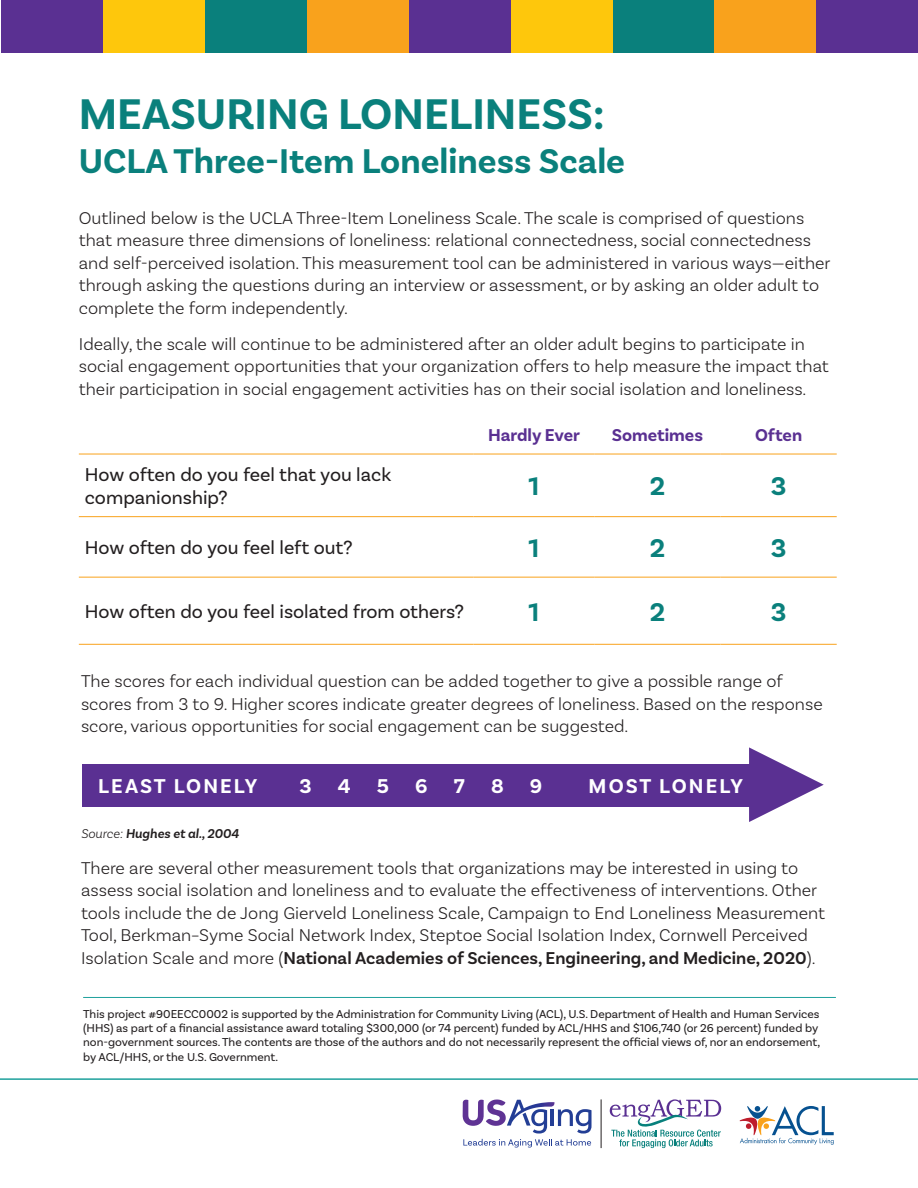
<style>
.page{position:relative;width:918px;height:1188px;background:#fff}
.page>*{position:absolute;margin:0;border:0;box-sizing:border-box;transform-origin:0 0}
.t1{font:700 45px "Basic Sans";color:#0a807c}
.t2{font:700 36px "Basic Sans";color:#0a807c}
.t3{font:700 27px "Basic Sans";color:#0a807c}
.t4{font:700 21px "Basic Sans";letter-spacing:.1em;color:#fff}
.t5{font:700 21px "Basic Sans";letter-spacing:1.245em;color:#fff}
.t6{font:19.5px/23.4px "Basic Sans";color:#231f20}
.t7{font:300 18px/22.5px "Basic Sans";color:#231f20}
.t8{font:700 18px "Basic Sans";color:#5a3092}
.t9{font:italic 600 13.5px "Basic Sans";color:#231f20}
.t10{font:12px/14.4px "Basic Sans";color:#231f20}
.s1{font-weight:300}
.s2{font-weight:600}
</style>
<div class="page">
<hr style="left:79px;top:644px;width:394px;height:1px;background:#f9a21c">
<hr style="left:473px;top:644px;width:121px;height:1px;background:#f9a21c">
<hr style="left:594px;top:644px;width:127px;height:1px;background:#f9a21c">
<hr style="left:721px;top:644px;width:116px;height:1px;background:#f9a21c">
<hr style="left:79px;top:454px;width:394px;height:1px;background:#f9a21c">
<hr style="left:473px;top:454px;width:121px;height:1px;background:#f9a21c">
<hr style="left:594px;top:454px;width:127px;height:1px;background:#f9a21c">
<hr style="left:721px;top:454px;width:116px;height:1px;background:#f9a21c">
<hr style="left:79px;top:516px;width:394px;height:1px;background:#f9a21c">
<hr style="left:473px;top:516px;width:121px;height:1px;background:#f9a21c">
<hr style="left:594px;top:516px;width:127px;height:1px;background:#f9a21c">
<hr style="left:721px;top:516px;width:116px;height:1px;background:#f9a21c">
<hr style="left:79px;top:577px;width:394px;height:1px;background:#f9a21c">
<hr style="left:473px;top:577px;width:121px;height:1px;background:#f9a21c">
<hr style="left:594px;top:577px;width:127px;height:1px;background:#f9a21c">
<hr style="left:721px;top:577px;width:116px;height:1px;background:#f9a21c">
<div style="left:205px;top:0;width:102px;height:52px;background:#0a807c"></div>
<div style="left:307px;top:0;width:102px;height:52px;background:#f9a21c"></div>
<div style="left:103px;top:0;width:102px;height:52px;background:#fec70c"></div>
<div style="left:1px;top:0;width:102px;height:52px;background:#5a3092"></div>
<div style="left:612px;top:0;width:102px;height:52px;background:#0a807c"></div>
<div style="left:714px;top:0;width:102px;height:52px;background:#f9a21c"></div>
<div style="left:511px;top:0;width:101px;height:52px;background:#fec70c"></div>
<div style="left:409px;top:0;width:102px;height:52px;background:#5a3092"></div>
<div style="left:816px;top:0;width:102px;height:52px;background:#5a3092"></div>
<hr style="left:0;top:1078px;width:918px;height:2px;background:#1ea19c">
<hr style="left:83px;top:997px;width:753px;height:1px;background:#1ea19c">
<hr style="left:601px;top:1099px;width:1px;height:49px;background:#231f20">
<div style="left:83px;top:765px;width:674px;height:42px;background:#5a3092"></div>
<svg style="left:749px;top:747px;width:75px;height:75px"></svg>
<svg style="left:463px;top:1099px;width:129px;height:49px"></svg>
<svg style="left:610px;top:1099px;width:111px;height:49px"></svg>
<svg style="left:740px;top:1106px;width:94px;height:39px"></svg>
<p class="t1" style="left:79px;top:87px;width:527px">MEASURING LONELINESS:</p>
<p class="t2" style="left:79px;top:139px;width:548px">UCLA Three-Item Loneliness Scale</p>
<p class="t7" style="left:79px;top:206px;width:753px">Outlined below is the UCLA Three-Item Loneliness Scale. The scale is comprised of questions that measure three dimensions of loneliness: relational connectedness, social connectedness and self-perceived isolation. This measurement tool can be administered in various ways—either through asking the questions during an interview or assessment, or by asking an older adult to complete the form independently.</p>
<p class="t7" style="left:79px;top:332px;width:752px">Ideally, the scale will continue to be administered after an older adult begins to participate in social engagement opportunities that your organization offers to help measure the impact that their participation in social engagement activities has on their social isolation and loneliness.</p>
<p class="t8" style="left:488px;top:424px;width:94px">Hardly Ever</p>
<p class="t8" style="left:612px;top:424px;width:93px">Sometimes</p>
<p class="t8" style="left:755px;top:424px;width:49px">Often</p>
<p class="t6" style="left:85px;top:463px;width:308px">How often do you feel that you lack companionship?</p>
<p class="t3" style="left:529px;top:470px;width:12px">1</p>
<p class="t3" style="left:650px;top:470px;width:17px">2</p>
<p class="t3" style="left:771px;top:470px;width:17px">3</p>
<p class="t6" style="left:85px;top:536px;width:269px">How often do you feel left out?</p>
<p class="t3" style="left:529px;top:532px;width:12px">1</p>
<p class="t3" style="left:650px;top:532px;width:17px">2</p>
<p class="t3" style="left:771px;top:532px;width:17px">3</p>
<p class="t6" style="left:85px;top:600px;width:381px">How often do you feel isolated from others?</p>
<p class="t3" style="left:529px;top:596px;width:12px">1</p>
<p class="t3" style="left:650px;top:596px;width:17px">2</p>
<p class="t3" style="left:771px;top:596px;width:17px">3</p>
<p class="t7" style="left:81px;top:670px;width:743px">The scores for each individual question can be added together to give a possible range of scores from 3 to 9. Higher scores indicate greater degrees of loneliness. Based on the response score, various opportunities for social engagement can be suggested.</p>
<p class="t4" style="left:98px;top:773px;width:161px">LEAST LONELY</p>
<p class="t5" style="left:300px;top:773px;width:244px">3456789</p>
<p class="t4" style="left:589px;top:773px;width:156px">MOST LONELY</p>
<p class="t9" style="left:81px;top:825px;width:160px"><span class="s1">Source:</span> Hughes et al., 2004</p>
<p class="t7" style="left:81px;top:856px;width:746px">There are several other measurement tools that organizations may be interested in using to assess social isolation and loneliness and to evaluate the effectiveness of interventions. Other tools include the de Jong Gierveld Loneliness Scale, Campaign to End Loneliness Measurement Tool, Berkman–Syme Social Network Index, Steptoe Social Isolation Index, Cornwell Perceived Isolation Scale and more (<span class="s2">National Academies of Sciences, Engineering, and Medicine, 2020</span>).</p>
<p class="t10" style="left:83px;top:1006px;width:739px">This project #90EECC0002 is supported by the Administration for Community Living (ACL), U.S. Department of Health and Human Services (HHS) as part of a financial assistance award totaling $300,000 (or 74 percent) funded by ACL/HHS and $106,740 (or 26 percent) funded by non-government sources. The contents are those of the authors and do not necessarily represent the official views of, nor an endorsement, by ACL/HHS, or the U.S. Government.</p>
</div>
